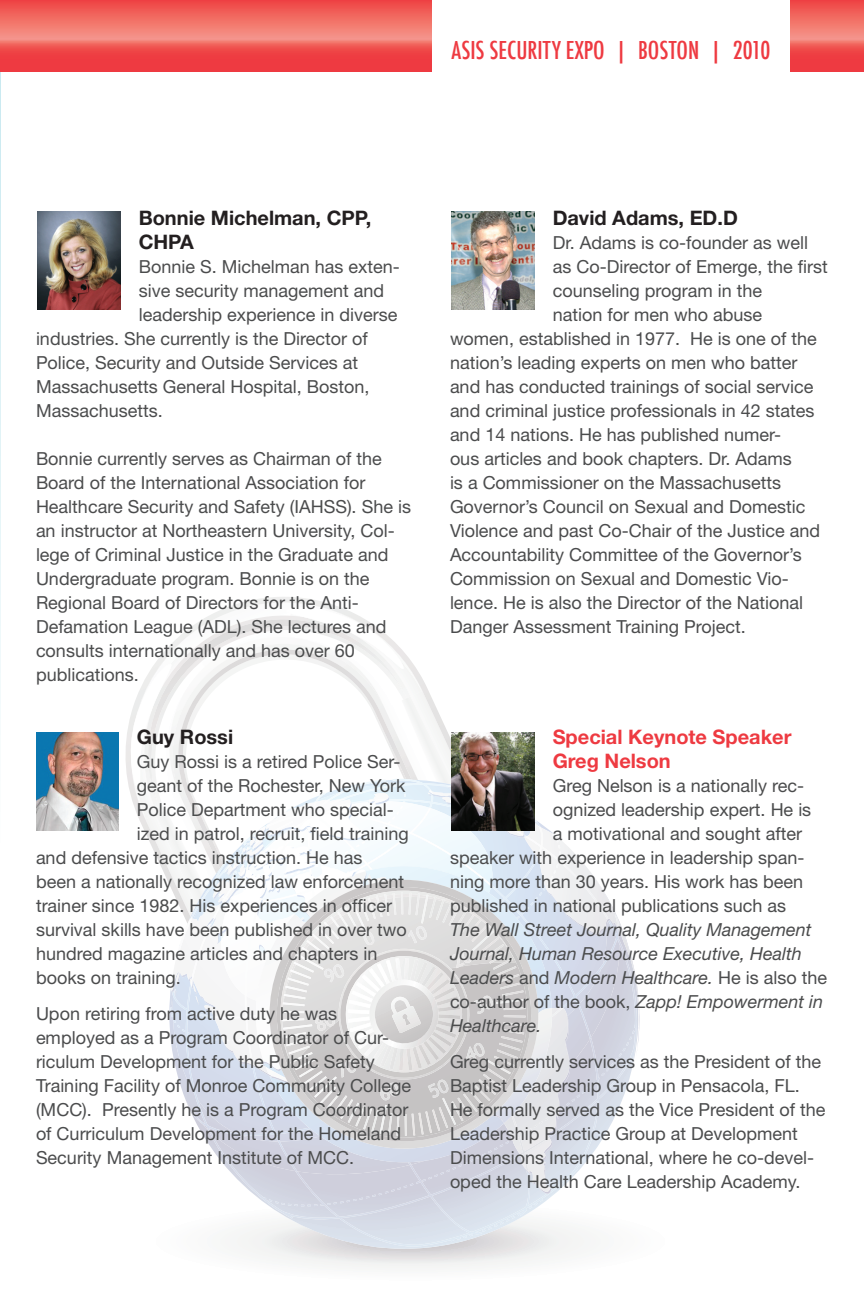
<style>
.page{position:relative;width:864px;height:1296px;background:#fff}
.page>*{position:absolute;margin:0;border:0;box-sizing:border-box;transform-origin:0 0}
.t1{font:500 condensed 24px "Futura";color:#ee3a41}
.t2{font:700 20px/24px "Helvetica Neue";color:#231f20}
.t3{font:700 20px/24px "Helvetica Neue";color:#ee3a41}
.t4{font:18px/24px "Helvetica Neue";color:#4b4c4d}
.t5{font:italic 18px/24px "Helvetica Neue";color:#4b4c4d}
.s1{font-style:normal}
</style>
<div class="page">
<svg style="left:130px;top:597px;width:510px;height:671px"></svg>
<svg style="left:0;top:72px;width:1px;height:647px"></svg>
<img style="left:38px;top:212px;width:83px;height:98px">
<img style="left:452px;top:212px;width:83px;height:98px">
<img style="left:452px;top:732px;width:83px;height:98px">
<img style="left:36px;top:732px;width:83px;height:99px">
<svg style="left:0;top:0;width:864px;height:72px;background:#f05d5a"></svg>
<div style="left:432px;top:0;width:358px;height:116px;background:#fff"></div>
<h1 class="t1" style="left:452px;top:35px;width:320px">ASIS SECURITY EXPO | BOSTON | 2010</h1>
<p class="t2" style="left:139px;top:206px;width:234px">Bonnie Michelman, CPP,<br>CHPA</p>
<p class="t4" style="left:139px;top:254px;width:263px">Bonnie S. Michelman has exten-</p>
<p class="t4" style="left:139px;top:278px;width:247px">sive security management and</p>
<p class="t4" style="left:139px;top:302px;width:260px">leadership experience in diverse</p>
<p class="t4" style="left:36px;top:326px;width:333px">industries. She currently is the Director of</p>
<p class="t4" style="left:36px;top:350px;width:324px">Police, Security and Outside Services at</p>
<p class="t4" style="left:36px;top:374px;width:335px">Massachusetts General Hospital, Boston,</p>
<p class="t4" style="left:36px;top:398px;width:128px">Massachusetts.</p>
<p class="t4" style="left:36px;top:446px;width:377px">Bonnie currently serves as Chairman of the Board of the International Association for Healthcare Security and Safety (IAHSS). She is an instructor at Northeastern University, Col&shy;lege of Criminal Justice in the Graduate and Undergraduate program. Bonnie is on the Regional Board of Directors for the Anti-Defamation League (ADL). She lectures and consults internationally and has over 60 publications.</p>
<p class="t2" style="left:137px;top:724px;width:98px">Guy Rossi</p>
<p class="t4" style="left:137px;top:749px;width:265px">Guy Rossi is a retired Police Ser-</p>
<p class="t4" style="left:137px;top:773px;width:270px">geant of the Rochester, New York</p>
<p class="t4" style="left:137px;top:797px;width:259px">Police Department who special-</p>
<p class="t4" style="left:137px;top:821px;width:274px">ized in patrol, recruit, field training</p>
<p class="t4" style="left:36px;top:845px;width:328px">and defensive tactics instruction. He has</p>
<p class="t4" style="left:36px;top:869px;width:370px">been a nationally recognized law enforcement</p>
<p class="t4" style="left:36px;top:893px;width:358px">trainer since 1982. His experiences in officer</p>
<p class="t4" style="left:36px;top:917px;width:372px">survival skills have been published in over two</p>
<p class="t4" style="left:36px;top:941px;width:343px">hundred magazine articles and chapters in</p>
<p class="t4" style="left:36px;top:965px;width:146px">books on training.</p>
<p class="t4" style="left:36px;top:1001px;width:377px">Upon retiring from active duty he was employed as a Program Coordinator of Cur&shy;riculum Development for the Public Safety Training Facility of Monroe Community College (MCC). Presently he is a Program Coordinator of Curriculum Development for the Homeland Security Management Institute of MCC.</p>
<p class="t2" style="left:553px;top:206px;width:187px">David Adams, ED.D</p>
<p class="t4" style="left:553px;top:230px;width:257px">Dr. Adams is co-founder as well</p>
<p class="t4" style="left:553px;top:254px;width:277px">as Co-Director of Emerge, the first</p>
<p class="t4" style="left:553px;top:278px;width:211px">counseling program in the</p>
<p class="t4" style="left:553px;top:302px;width:211px">nation for men who abuse</p>
<p class="t4" style="left:450px;top:326px;width:368px">women, established in 1977. He is one of the</p>
<p class="t4" style="left:450px;top:350px;width:349px">nation’s leading experts on men who batter</p>
<p class="t4" style="left:450px;top:374px;width:365px">and has conducted trainings of social service</p>
<p class="t4" style="left:450px;top:398px;width:366px">and criminal justice professionals in 42 states</p>
<p class="t4" style="left:450px;top:422px;width:333px">and 14 nations. He has published numer-</p>
<p class="t4" style="left:450px;top:446px;width:343px">ous articles and book chapters. Dr. Adams</p>
<p class="t4" style="left:450px;top:470px;width:333px">is a Commissioner on the Massachusetts</p>
<p class="t4" style="left:450px;top:494px;width:357px">Governor’s Council on Sexual and Domestic</p>
<p class="t4" style="left:450px;top:518px;width:372px">Violence and past Co-Chair of the Justice and</p>
<p class="t4" style="left:450px;top:542px;width:353px">Accountability Committee of the Governor’s</p>
<p class="t4" style="left:450px;top:566px;width:340px">Commission on Sexual and Domestic Vio-</p>
<p class="t4" style="left:450px;top:590px;width:355px">lence. He is also the Director of the National</p>
<p class="t4" style="left:450px;top:614px;width:297px">Danger Assessment Training Project.</p>
<p class="t3" style="left:553px;top:724px;width:240px">Special Keynote Speaker<br>Greg Nelson</p>
<p class="t4" style="left:553px;top:773px;width:253px">Greg Nelson is a nationally rec-</p>
<p class="t4" style="left:553px;top:797px;width:260px">ognized leadership expert. He is</p>
<p class="t4" style="left:553px;top:821px;width:251px">a motivational and sought after</p>
<p class="t4" style="left:450px;top:845px;width:356px">speaker with experience in leadership span-</p>
<p class="t4" style="left:450px;top:869px;width:355px">ning more than 30 years. His work has been</p>
<p class="t4" style="left:450px;top:893px;width:338px">published in national publications such as</p>
<p class="t5" style="left:450px;top:917px;width:379px">The Wall Street Journal, Quality Management Journal, Human Resource Executive, Health Leaders <span class="s1">and</span> Modern Healthcare. <span class="s1">He is also the co-author of the book,</span> Zapp! Empowerment in Healthcare.</p>
<p class="t4" style="left:450px;top:1049px;width:377px">Greg currently services as the President of the Baptist Leadership Group in Pensacola, FL.<br>He formally served as the Vice President of the Leadership Practice Group at Development Dimensions International, where he co-devel&shy;oped the Health Care Leadership Academy.</p>
</div>
